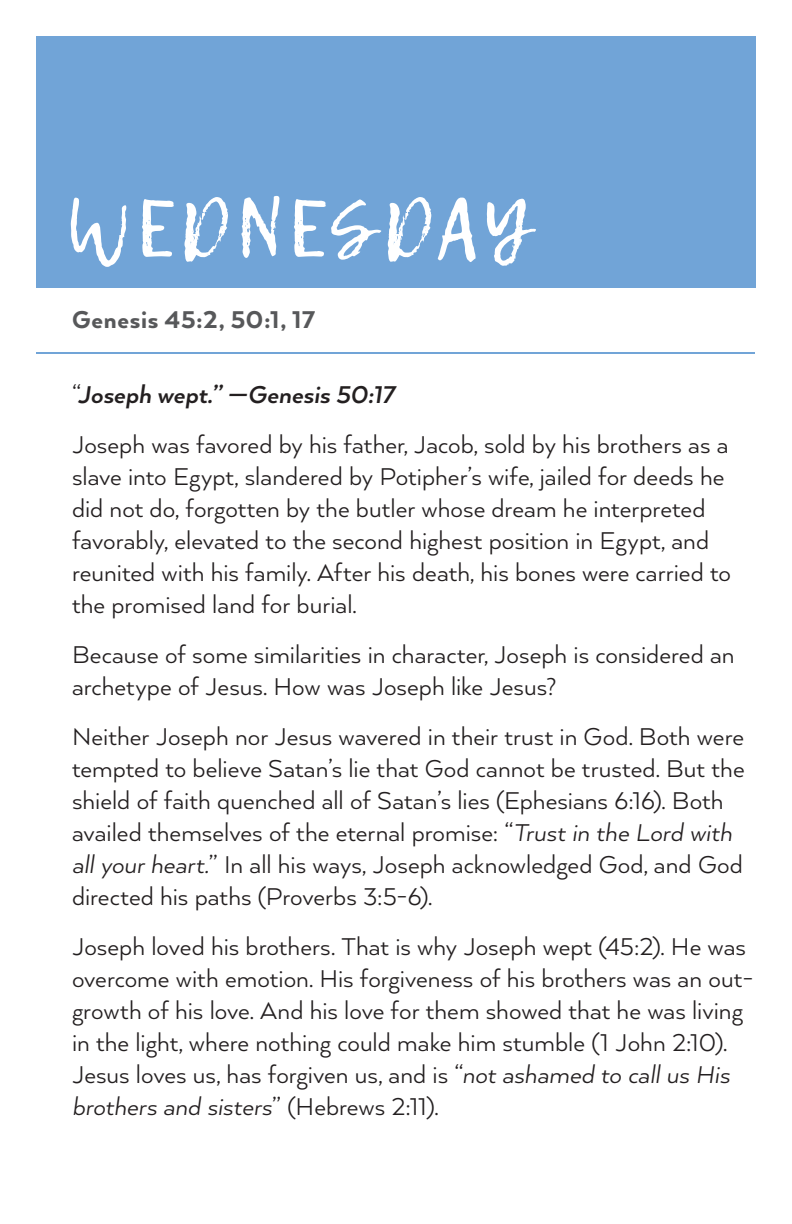
<style>
.page{position:relative;width:792px;height:1224px;background:#fff}
.page>*{position:absolute;margin:0;border:0;box-sizing:border-box;transform-origin:0 0}
.t1{font:80px "Lemon Tuesday";letter-spacing:.06em;color:#fff}
.t2{font:28px/32px "Arquitecta";color:#231f20}
.t3{font:800 28px "Arquitecta";letter-spacing:.025em;color:#57585a}
.s1{font-weight:700;font-style:italic}
.s2{font-style:italic}
</style>
<div class="page">
<div style="left:36px;top:36px;width:720px;height:252px;background:#71a4d7"></div>
<hr style="left:36px;top:352px;width:719px;height:2px;background:#71a4d7">
<h1 class="t1" style="left:66px;top:182px;width:465px">WEDNESDAY</h1>
<p class="t3" style="left:72px;top:302px;width:245px">Genesis 45:2, 50:1, 17</p>
<p class="t2" style="left:72px;top:368px;width:658px;line-height:50px">“<span class="s1">Joseph wept.” —Genesis 50:17<br></span>Joseph was favored by his father, Jacob, sold by his brothers as a</p>
<p class="t2" style="left:72px;top:459px;width:661px">slave into Egypt, slandered by Potipher’s wife, jailed for deeds he did not do, forgotten by the butler whose dream he interpreted favorably, elevated to the second highest position in Egypt, and reunited with his family. After his death, his bones were carried to the promised land for burial.</p>
<p class="t2" style="left:72px;top:637px;width:664px">Because of some similarities in character, Joseph is considered an archetype of Jesus. How was Joseph like Jesus?</p>
<p class="t2" style="left:72px;top:719px;width:674px">Neither Joseph nor Jesus wavered in their trust in God. Both were tempted to believe Satan’s lie that God cannot be trusted. But the shield of faith quenched all of Satan’s lies (Ephesians 6:16). Both availed themselves of the eternal promise: “<span class="s2">Trust in the Lord with all your heart.</span>” In all his ways, Joseph acknowledged God, and God directed his paths (Proverbs 3:5-6).</p>
<p class="t2" style="left:72px;top:929px;width:683px">Joseph loved his brothers. That is why Joseph wept (45:2). He was overcome with emotion. His forgiveness of his brothers was an out&shy;growth of his love. And his love for them showed that he was living in the light, where nothing could make him stumble (1 John 2:10).<br>Jesus loves us, has forgiven us, and is “<span class="s2">not ashamed to call us His brothers and sisters</span>” (Hebrews 2:11).</p>
</div>
